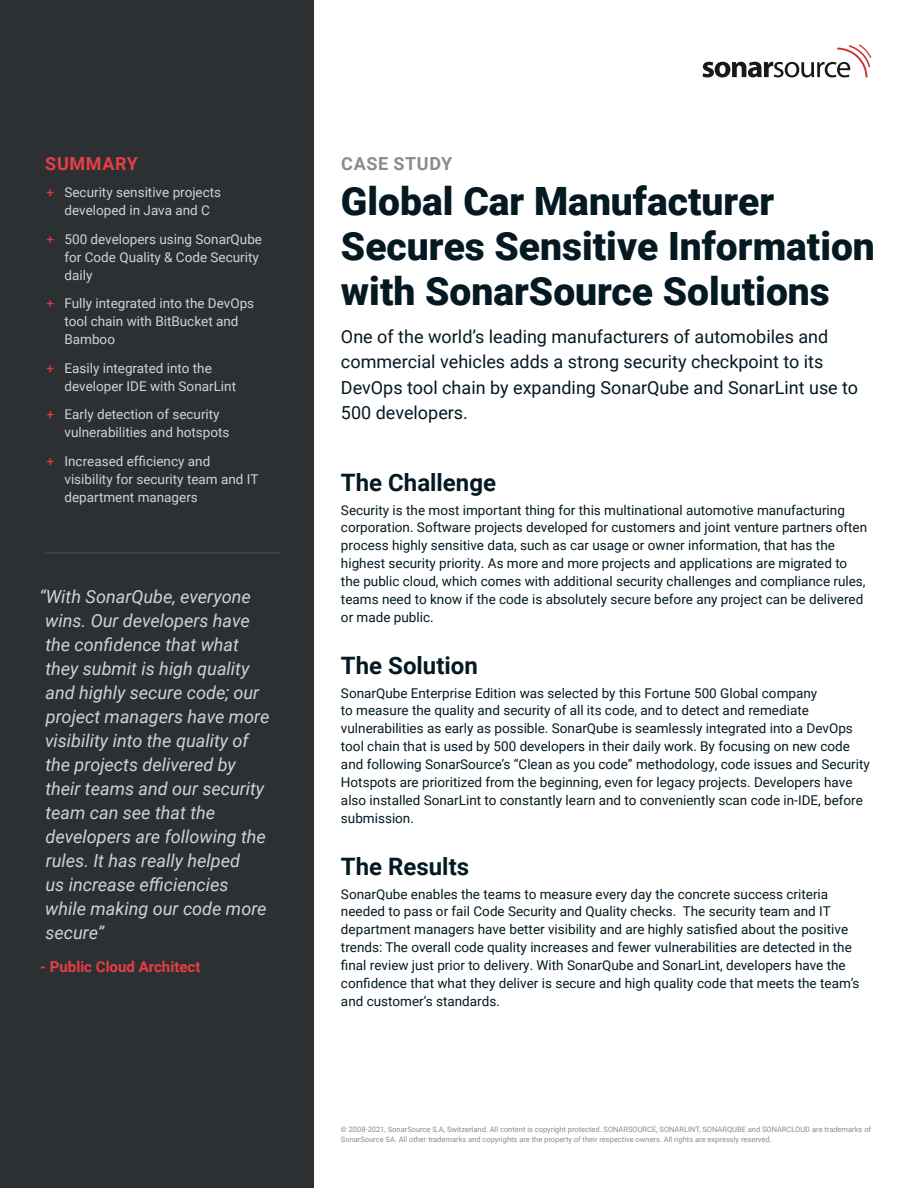
<style>
.page{position:relative;width:918px;height:1188px;background:#fff}
.page>*{position:absolute;margin:0;border:0;box-sizing:border-box;transform-origin:0 0}
.t1{font:900 39px/45px "Roboto";color:#051923}
.t2{font:700 24px "Roboto";color:#051923}
.t3{font:italic 18px/24px "Roboto";color:#cfd3d7}
.t4{font:18px/25.5px "Roboto";color:#051923}
.t5{font:700 18px "Roboto";letter-spacing:.035em;color:#8a8c8f}
.t6{font:700 18px "Roboto";letter-spacing:.035em;color:#e93d44}
.t7{font:700 15px "Roboto";color:#e93d44}
.t8{font:13.5px/18px "Roboto";color:#051923}
.t9{font:13.5px/18px "Roboto";color:#cfd3d7}
.t10{font:7.5px/10.5px "Roboto";color:#8a8c8f}
.s1{color:#e83d45}
</style>
<div class="page">
<div style="left:0;top:0;width:314px;height:1188px;background:#2d3032"></div>
<svg style="left:702px;top:44px;width:169px;height:33px"></svg>
<hr style="left:45px;top:552px;width:236px;height:2px;background:#434447">
<h3 class="t6" style="left:45px;top:151px;width:94px">SUMMARY</h3>
<p class="t9" style="left:46px;top:183px;width:176px;text-align:center"><span class="s1">+</span> Security sensitive projects developed in Java and C</p>
<p class="t9" style="left:64px;top:229px;width:199px;text-indent:-18px"><span class="s1">+</span> 500 developers using SonarQube for Code Quality &amp; Code Security daily</p>
<p class="t9" style="left:64px;top:294px;width:191px;text-indent:-18px"><span class="s1">+</span> Fully integrated into the DevOps tool chain with BitBucket and<br>Bamboo</p>
<p class="t9" style="left:64px;top:358px;width:173px;text-indent:-18px"><span class="s1">+</span> Easily integrated into the developer IDE with SonarLint</p>
<p class="t9" style="left:64px;top:405px;width:167px;text-indent:-18px"><span class="s1">+</span> Early detection of security vulnerabilities and hotspots</p>
<p class="t9" style="left:64px;top:451px;width:196px;text-indent:-18px"><span class="s1">+</span> Increased efficiency and visibility for security team and IT department managers</p>
<p class="t3" style="left:45px;top:584px;width:226px;text-indent:-6px">“With SonarQube, everyone wins. Our developers have the confidence that what they submit is high quality and highly secure code; our project managers have more visibility into the quality of the projects delivered by their teams and our security team can see that the developers are following the rules. It has really helped<br>us increase efficiencies while making our code more secure”</p>
<p class="t7" style="left:40px;top:956px;width:162px">- Public Cloud Architect</p>
<h3 class="t5" style="left:341px;top:151px;width:113px">CASE STUDY</h3>
<h1 class="t1" style="left:341px;top:177px;width:535px">Global Car Manufacturer<br>Secures Sensitive Information with SonarSource Solutions</h1>
<h3 class="t4" style="left:341px;top:323px;width:519px">One of the world’s leading manufacturers of automobiles and commercial vehicles adds a strong security checkpoint to its DevOps tool chain by expanding SonarQube and SonarLint use to 500 developers.</h3>
<h2 class="t2" style="left:341px;top:465px;width:157px">The Challenge</h2>
<p class="t8" style="left:341px;top:500px;width:528px">Security is the most important thing for this multinational automotive manufacturing corporation. Software projects developed for customers and joint venture partners often process highly sensitive data, such as car usage or owner information, that has the highest security priority. As more and more projects and applications are migrated to the public cloud, which comes with additional security challenges and compliance rules, teams need to know if the code is absolutely secure before any project can be delivered or made public.</p>
<h2 class="t2" style="left:341px;top:648px;width:138px">The Solution</h2>
<p class="t8" style="left:341px;top:683px;width:530px">SonarQube Enterprise Edition was selected by this Fortune 500 Global company<br>to measure the quality and security of all its code, and to detect and remediate vulnerabilities as early as possible. SonarQube is seamlessly integrated into a DevOps tool chain that is used by 500 developers in their daily work. By focusing on new code and following SonarSource’s “Clean as you code” methodology, code issues and Security Hotspots are prioritized from the beginning, even for legacy projects. Developers have also installed SonarLint to constantly learn and to conveniently scan code in-IDE, before submission.</p>
<h2 class="t2" style="left:341px;top:849px;width:130px">The Results</h2>
<p class="t8" style="left:341px;top:884px;width:520px">SonarQube enables the teams to measure every day the concrete success criteria needed to pass or fail Code Security and Quality checks. The security team and IT department managers have better visibility and are highly satisfied about the positive trends: The overall code quality increases and fewer vulnerabilities are detected in the final review just prior to delivery. With SonarQube and SonarLint, developers have the confidence that what they deliver is secure and high quality code that meets the team’s and customer’s standards.</p>
<p class="t10" style="left:341px;top:1123px;width:532px">© 2008-2021, SonarSource S.A, Switzerland. All content is copyright protected. SONARSOURCE, SONARLINT, SONARQUBE and SONARCLOUD are trademarks of<br>SonarSource SA. All other trademarks and copyrights are the property of their respective owners. All rights are expressly reserved.</p>
</div>
